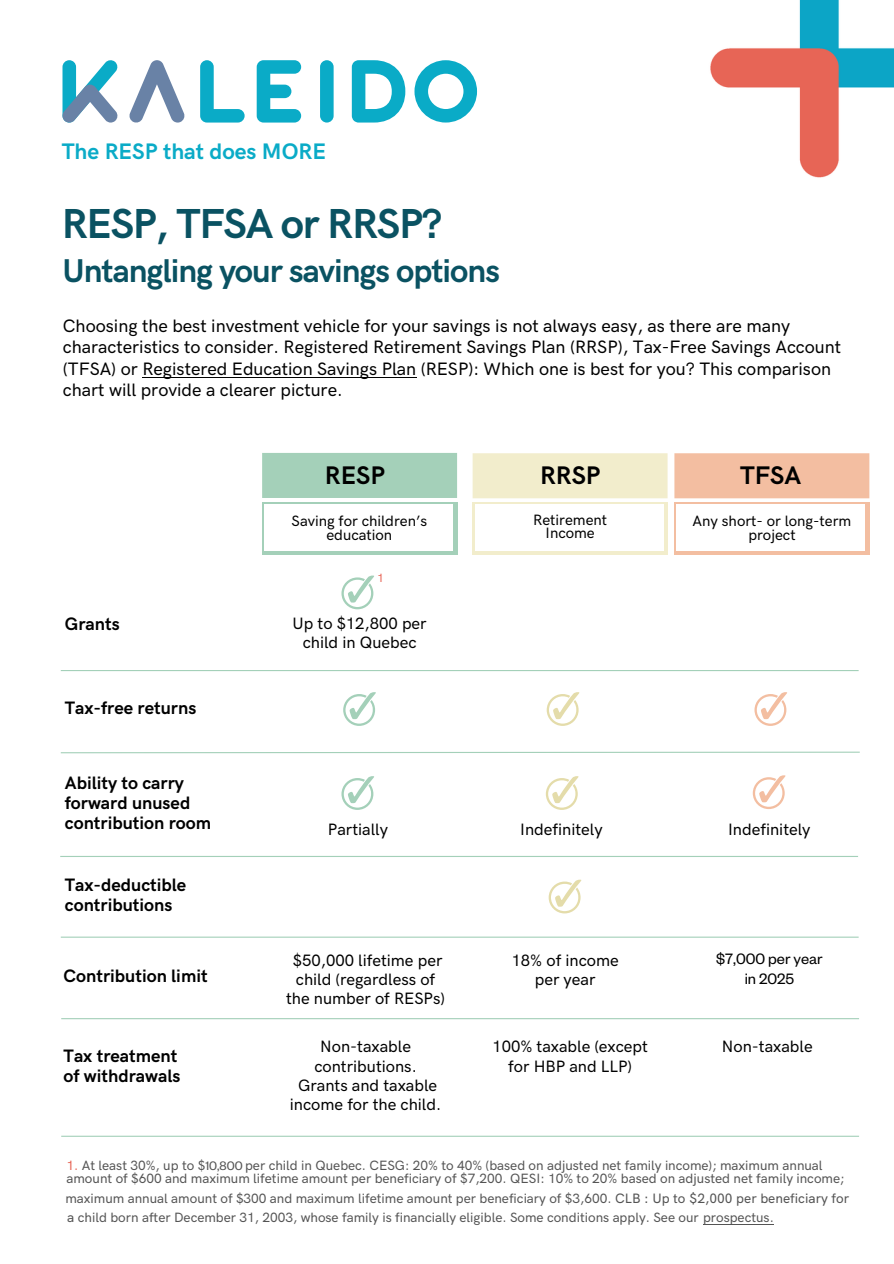
<style>
.page{position:relative;width:894px;height:1264px;background:#fff}
.page>*{position:absolute;margin:0;border:0;box-sizing:border-box;transform-origin:0 0}
.t1{font:700 42px "HK Grotesk Pro";letter-spacing:-.03em;color:#0a5262}
.t2{font:700 33px "HK Grotesk Pro";letter-spacing:-.03em;color:#0a5262}
.t3{font:700 25.5px "HK Grotesk Pro";color:#000}
.t4{font:700 22.5px "HK Grotesk Pro";color:#0aabc7}
.t5{font:500 18px/21.5px "HK Grotesk Pro";color:#000}
.t6{font:700 18px/20.2px "HK Grotesk Pro";color:#000}
.t7{font:500 16.5px/19.2px "HK Grotesk Pro";color:#000;text-align:center}
.t8{font:16.5px/19.2px "Founders Grotesk";color:#000;text-align:center}
.t9{font:500 15px/13.5px "HK Grotesk Pro";color:#000;text-align:center}
.t10{font:500 13.5px/12.8px "HK Grotesk Pro";color:#545454}
.t11{font:500 12px "HK Grotesk Pro";color:#e76556}
.s1{color:#e76556}
.s2{font-family:"Founders Grotesk";font-weight:400}
.s3{font-family:"HK Grotesk"}
</style>
<div class="page">
<svg style="left:129px;top:60px;width:56px;height:63px"></svg>
<svg style="left:200px;top:60px;width:44px;height:63px"></svg>
<div style="left:320px;top:60px;width:13px;height:63px;background:#0aabc7;border-radius:7px"></div>
<svg style="left:352px;top:60px;width:53px;height:63px"></svg>
<svg style="left:62px;top:60px;width:56px;height:63px"></svg>
<svg style="left:256px;top:60px;width:45px;height:63px"></svg>
<svg style="left:414px;top:60px;width:63px;height:62px"></svg>
<img style="left:710px;top:0;width:183px;height:178px">
<hr style="left:61px;top:670px;width:797px;height:1px;background:#a4d0b9">
<hr style="left:60px;top:855px;width:797px;height:2px;background:#a4d0b9">
<svg style="left:60px;top:751px;width:800px;height:3px"></svg>
<hr style="left:61px;top:936px;width:797px;height:1px;background:#a4d0b9">
<hr style="left:61px;top:1018px;width:797px;height:1px;background:#a4d0b9">
<hr style="left:61px;top:1135px;width:797px;height:1px;background:#a4d0b9">
<svg style="left:322px;top:554px;width:52px;height:55px"></svg>
<svg style="left:343px;top:692px;width:33px;height:34px"></svg>
<svg style="left:546px;top:692px;width:33px;height:34px"></svg>
<svg style="left:754px;top:692px;width:33px;height:34px"></svg>
<svg style="left:548px;top:879px;width:33px;height:34px"></svg>
<div style="left:472px;top:453px;width:195px;height:45px;background:#f2edcc"></div>
<div style="left:674px;top:453px;width:195px;height:45px;background:#f3bea1"></div>
<svg style="left:674px;top:502px;width:195px;height:52px"></svg>
<div style="left:676px;top:504px;width:188px;height:46px;background:#fff"></div>
<div style="left:262px;top:453px;width:195px;height:45px;background:#a4d0b9"></div>
<svg style="left:262px;top:502px;width:195px;height:52px"></svg>
<div style="left:264px;top:504px;width:188px;height:46px;background:#fff"></div>
<svg style="left:472px;top:502px;width:195px;height:52px"></svg>
<div style="left:475px;top:504px;width:188px;height:46px;background:#fff"></div>
<svg style="left:341px;top:776px;width:33px;height:34px"></svg>
<svg style="left:752px;top:775px;width:33px;height:34px"></svg>
<svg style="left:545px;top:776px;width:33px;height:34px"></svg>
<hr style="left:142px;top:377px;width:274px;height:1px;background:#000">
<hr style="left:702px;top:1224px;width:71px;height:1px;background:#545454">
<h3 class="t4" style="left:62px;top:139px;width:266px">The RESP that does MORE</h3>
<h1 class="t1" style="left:62px;top:200px;width:382px">RESP, TFSA or RRSP?</h1>
<h2 class="t2" style="left:62px;top:253px;width:439px">Untangling your savings options</h2>
<p class="t5" style="left:63px;top:315px;width:779px">Choosing the best investment vehicle for your savings is not always easy, as there are many characteristics to consider. Registered Retirement Savings Plan (RRSP), Tax-Free Savings Account (TFSA) or Registered Education Savings Plan (RESP): Which one is best for you? This comparison chart will provide a clearer picture.</p>
<h3 class="t6" style="left:65px;top:615px;width:56px">Grants</h3>
<h3 class="t6" style="left:65px;top:698px;width:133px">Tax-free returns</h3>
<h3 class="t6" style="left:65px;top:773px;width:148px">Ability to carry forward unused contribution room</h3>
<h3 class="t6" style="left:65px;top:875px;width:123px">Tax-deductible contributions</h3>
<h3 class="t6" style="left:64px;top:966px;width:145px">Contribution limit</h3>
<h3 class="t6" style="left:64px;top:1046px;width:118px">Tax treatment of withdrawals</h3>
<h3 class="t3" style="left:325px;top:460px;width:61px">RESP</h3>
<p class="t9" style="left:291px;top:514px;width:137px">Saving for children’s education</p>
<p class="t11" style="left:377px;top:571px;width:8px">1</p>
<p class="t7" style="left:292px;top:614px;width:135px">Up to $12,800 per child in Quebec</p>
<h3 class="t3" style="left:540px;top:461px;width:62px">RRSP</h3>
<h3 class="t3" style="left:739px;top:461px;width:62px">TFSA</h3>
<p class="t9" style="left:692px;top:514px;width:160px">Any short- or long-term project</p>
<p class="t9" style="left:533px;top:513px;width:75px">Retirement<br>Income</p>
<p class="t7" style="left:328px;top:820px;width:62px">Partially</p>
<p class="t7" style="left:520px;top:820px;width:84px">Indefinitely</p>
<p class="t7" style="left:728px;top:820px;width:84px">Indefinitely</p>
<p class="t7" style="left:286px;top:951px;width:160px">$50,000 lifetime per child (regardless of the number of RESPs)</p>
<p class="t8" style="left:716px;top:948px;width:108px">$7,000 per year in 2025</p>
<p class="t7" style="left:511px;top:951px;width:109px">18% of income per year</p>
<p class="t7" style="left:290px;top:1037px;width:153px">Non-taxable contributions.<br>Grants and taxable income for the child.</p>
<p class="t7" style="left:492px;top:1037px;width:157px">100% taxable (except</p>
<p class="t7" style="left:721px;top:1037px;width:92px">Non-taxable</p>
<p class="t7" style="left:508px;top:1056px;width:125px">for HBP and LLP)</p>
<p class="t10" style="left:66px;top:1159px;width:779px"><span class="s1">1.</span> At least 30%, up to $<span class="s2">10,800</span> per child in Quebec. CESG: 20% to 40% (based on adjusted net family income); maximum annual amount of $600 and maximum lifetime amount per beneficiary of $7,200. QESI: 10% to 20% based on adjusted net family income;</p>
<p class="t10" style="left:65px;top:1188px;width:785px;line-height:19.8px">maximum annual amount of $300 and maximum lifetime amount per beneficiary of $3,600. <span class="s3">CLB : Up to $2,000 per beneficiary for a</span> child born after December 31, 2003, whose family is financially eligible. Some conditions apply. See our prospectus.</p>
</div>
